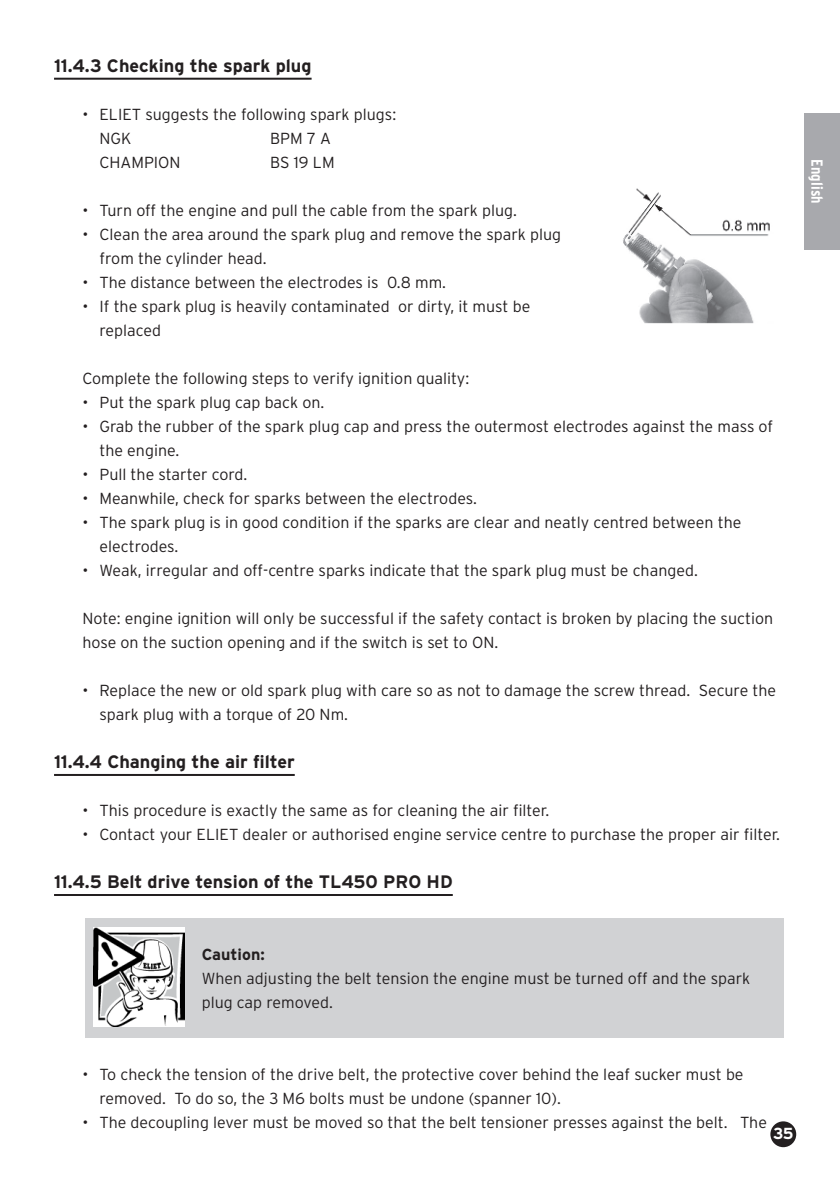
<style>
.page{position:relative;width:840px;height:1191px;background:#fff}
.page>*{position:absolute;margin:0;border:0;box-sizing:border-box;transform-origin:0 0}
.t1{font:700 18px "Interstate";color:#231f20}
.t2{font:300 16px/24px "Interstate";color:#231f20}
.t3{font:700 16px "Interstate";color:#231f20}
.t4{font:700 condensed 16px "Interstate";color:#fff}
.t5{font:700 16px "Interstate";color:#fff}
</style>
<div class="page">
<div style="left:85px;top:918px;width:697px;height:119px;background:#d1d2d4"></div>
<img style="left:93px;top:928px;width:91px;height:98px">
<img style="left:623px;top:188px;width:147px;height:136px">
<div style="left:771px;top:1122px;width:23px;height:24px;background:#231f20;border-radius:50%"></div>
<div style="left:770px;top:1121px;width:25px;height:26px;border:2px solid #231f20;border-radius:50%"></div>
<div style="left:803px;top:113px;width:36px;height:136px;background:#a8a9ad"></div>
<hr style="left:54px;top:78px;width:257px;height:2px;background:#231f20">
<hr style="left:54px;top:774px;width:240px;height:2px;background:#231f20">
<hr style="left:54px;top:894px;width:398px;height:2px;background:#231f20">
<p class="t1" style="left:54px;top:58px;width:259px">11.4.3 Checking the spark plug</p>
<p class="t2" style="left:99px;top:102px;width:298px;text-indent:-17px">• ELIET suggests the following spark plugs:<br>NGK</p>
<p class="t2" style="left:270px;top:127px;width:62px">BPM 7 A</p>
<p class="t2" style="left:99px;top:151px;width:83px">CHAMPION</p>
<p class="t2" style="left:270px;top:151px;width:66px">BS 19 LM</p>
<p class="t2" style="left:82px;top:198px;width:436px">• Turn off the engine and pull the cable from the spark plug.</p>
<p class="t2" style="left:99px;top:222px;width:463px;text-indent:-17px">• Clean the area around the spark plug and remove the spark plug from the cylinder head.</p>
<p class="t2" style="left:82px;top:270px;width:365px">• The distance between the electrodes is 0.8 mm.</p>
<p class="t2" style="left:99px;top:294px;width:432px;text-indent:-17px">• If the spark plug is heavily contaminated or dirty, it must be replaced</p>
<p class="t2" style="left:82px;top:367px;width:388px">Complete the following steps to verify ignition quality:</p>
<p class="t2" style="left:82px;top:390px;width:243px">• Put the spark plug cap back on.</p>
<p class="t2" style="left:99px;top:414px;width:674px;text-indent:-17px">• Grab the rubber of the spark plug cap and press the outermost electrodes against the mass of the engine.</p>
<p class="t2" style="left:82px;top:462px;width:166px">• Pull the starter cord.</p>
<p class="t2" style="left:82px;top:486px;width:396px">• Meanwhile, check for sparks between the electrodes.</p>
<p class="t2" style="left:99px;top:510px;width:643px;text-indent:-17px">• The spark plug is in good condition if the sparks are clear and neatly centred between the electrodes.</p>
<p class="t2" style="left:82px;top:558px;width:616px">• Weak, irregular and off-centre sparks indicate that the spark plug must be changed.</p>
<p class="t2" style="left:82px;top:607px;width:692px">Note: engine ignition will only be successful if the safety contact is broken by placing the suction hose on the suction opening and if the switch is set to ON.</p>
<p class="t2" style="left:99px;top:678px;width:678px;text-indent:-17px">• Replace the new or old spark plug with care so as not to damage the screw thread. Secure the spark plug with a torque of 20 Nm.</p>
<p class="t1" style="left:54px;top:754px;width:242px">11.4.4 Changing the air filter</p>
<p class="t2" style="left:82px;top:798px;width:468px">• This procedure is exactly the same as for cleaning the air filter.</p>
<p class="t2" style="left:82px;top:822px;width:698px">• Contact your ELIET dealer or authorised engine service centre to purchase the proper air filter.</p>
<p class="t1" style="left:54px;top:874px;width:400px">11.4.5 Belt drive tension of the TL450 PRO HD</p>
<p class="t4" style="left:822px;top:159px;width:46px;rotate:90deg">English</p>
<p class="t3" style="left:202px;top:947px;width:64px">Caution:</p>
<p class="t2" style="left:202px;top:967px;width:549px">When adjusting the belt tension the engine must be turned off and the spark plug cap removed.</p>
<p class="t2" style="left:99px;top:1062px;width:645px;text-indent:-17px">• To check the tension of the drive belt, the protective cover behind the leaf sucker must be removed. To do so, the 3 M6 bolts must be undone (spanner 10).</p>
<p class="t2" style="left:82px;top:1110px;width:685px">• The decoupling lever must be moved so that the belt tensioner presses against the belt. The</p>
<p class="t5" style="left:772px;top:1126px;width:22px">35</p>
</div>
